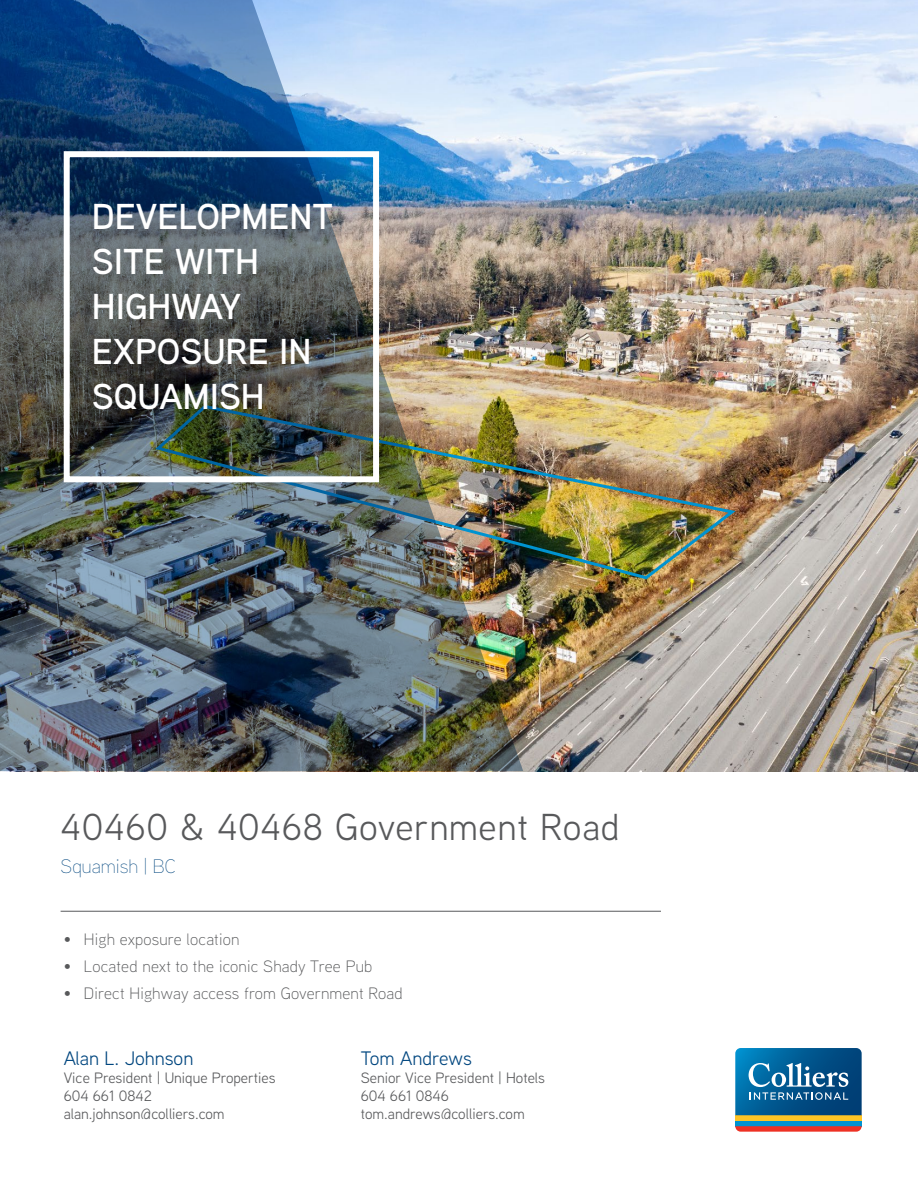
<style>
.page{position:relative;width:918px;height:1188px;background:#fff}
.page>*{position:absolute;margin:0;border:0;box-sizing:border-box;transform-origin:0 0}
.t1{font:37.5px "Aaux Next";letter-spacing:.02em;color:#58595b}
.t2{font:600 36px/45px "Aaux Next";color:#fff}
.t3{font:19.5px "Aaux Next";color:#00467f}
.t4{font:100 19.5px "Aaux Next";color:#00467f}
.t5{font:300 16.5px "Aaux Next";letter-spacing:.01em;color:#58595b}
.t6{font:15px/18px "Aaux Next";color:#58595b}
</style>
<div class="page">
<img style="left:523px;top:0;width:395px;height:771px">
<img style="left:523px;top:403px;width:213px;height:178px">
<img style="left:0;top:0;width:523px;height:771px">
<hr style="left:61px;top:911px;width:600px;height:1px;background:#58595b">
<svg style="left:735px;top:1048px;width:127px;height:84px;background:#3a7191"></svg>
<div style="left:64px;top:151px;width:315px;height:331px;border:6px solid #fff"></div>
<h2 class="t2" style="left:92px;top:193px;width:243px">DEVELOPMENT<br>SITE WITH<br>HIGHWAY<br>EXPOSURE IN<br>SQUAMISH</h2>
<h1 class="t1" style="left:61px;top:802px;width:561px">40460 &amp; 40468 Government Road</h1>
<h3 class="t4" style="left:61px;top:853px;width:117px">Squamish | BC</h3>
<p class="t5" style="left:64px;top:928px;width:177px">• High exposure location</p>
<p class="t5" style="left:64px;top:955px;width:310px">• Located next to the iconic Shady Tree Pub</p>
<p class="t5" style="left:64px;top:982px;width:341px">• Direct Highway access from Government Road</p>
<h3 class="t3" style="left:64px;top:1045px;width:131px">Alan L. Johnson</h3>
<p class="t6" style="left:64px;top:1068px;width:213px">Vice President | Unique Properties<br>604 661 0842 alan.johnson@colliers.com</p>
<h3 class="t3" style="left:361px;top:1045px;width:113px">Tom Andrews</h3>
<p class="t6" style="left:361px;top:1068px;width:186px">Senior Vice President | Hotels<br>604 661 0846 tom.andrews@colliers.com</p>
</div>
